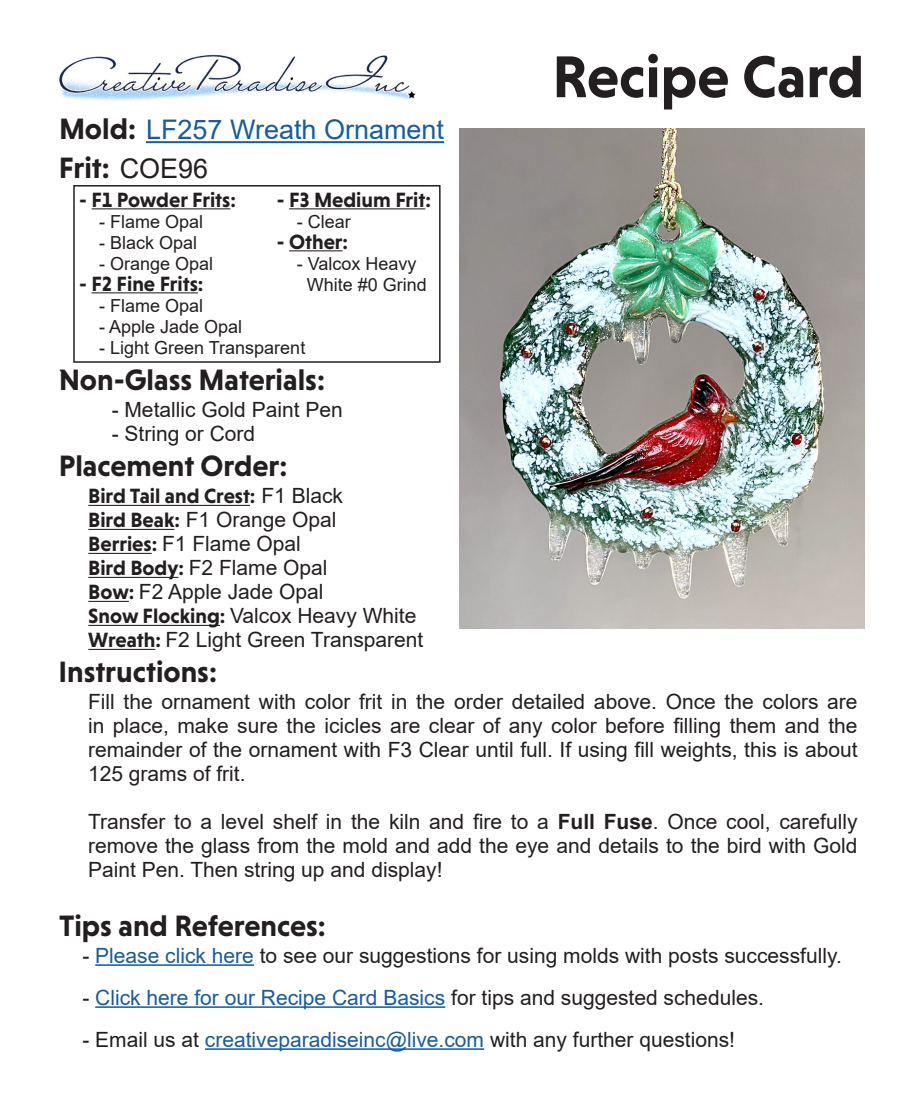
<style>
.page{position:relative;width:918px;height:1116px;background:#fff}
.page>*{position:absolute;margin:0;border:0;box-sizing:border-box;transform-origin:0 0}
.t1{font:700 60px "Niveau Grotesk";color:#231f20}
.t2{font:700 30px "Niveau Grotesk";color:#231f20}
.t3{font:27px "Arial";color:#175d9e}
.t4{font:21px/24px "Arial";color:#231f20;text-align:justify}
.t5{font:700 21px "Niveau Grotesk";color:#231f20}
.t6{font:21px "Arial";color:#175d9e}
.t7{font:18px "Arial";color:#231f20}
.s1{font-family:"Niveau Grotesk";font-weight:700;font-size:30px;color:#231f20}
.s2{font-family:"Arial";font-weight:400;font-size:27px}
.s3{font-family:"Arial";font-weight:400}
.s4{font-family:"Niveau Grotesk";font-weight:700}
.s5{font-weight:700}
.s6{color:#175d9e}
.s7{color:#231f20}
</style>
<div class="page">
<img style="left:59px;top:54px;width:357px;height:46px">
<hr style="left:146px;top:141px;width:298px;height:2px;background:#175d9e">
<hr style="left:92px;top:208px;width:138px;height:1px;background:#231f20">
<hr style="left:92px;top:292px;width:106px;height:1px;background:#231f20">
<div style="left:73px;top:185px;width:368px;height:178px;border:2px solid #231f20"></div>
<hr style="left:88px;top:505px;width:162px;height:1px;background:#231f20">
<hr style="left:88px;top:529px;width:86px;height:1px;background:#231f20">
<hr style="left:88px;top:553px;width:64px;height:1px;background:#231f20">
<hr style="left:88px;top:577px;width:90px;height:1px;background:#231f20">
<hr style="left:88px;top:601px;width:41px;height:1px;background:#231f20">
<hr style="left:88px;top:625px;width:132px;height:1px;background:#231f20">
<hr style="left:88px;top:649px;width:67px;height:1px;background:#231f20">
<hr style="left:95px;top:964px;width:159px;height:2px;background:#175d9e">
<hr style="left:95px;top:1006px;width:350px;height:2px;background:#175d9e">
<hr style="left:205px;top:1048px;width:279px;height:2px;background:#175d9e">
<img style="left:459px;top:129px;width:405px;height:500px">
<hr style="left:289px;top:208px;width:136px;height:1px;background:#231f20">
<hr style="left:289px;top:250px;width:54px;height:1px;background:#231f20">
<p class="t3" style="left:59px;top:111px;width:387px"><span class="s1">Mold:</span> LF257 Wreath Ornament</p>
<p class="t2" style="left:59px;top:150px;width:151px">Frit: <span class="s2">COE96</span></p>
<p class="t5" style="left:79px;top:188px;width:158px">- F1 Powder Frits:</p>
<p class="t7" style="left:99px;top:209px;width:106px">- Flame Opal</p>
<p class="t7" style="left:99px;top:230px;width:100px">- Black Opal</p>
<p class="t7" style="left:99px;top:251px;width:116px">- Orange Opal</p>
<p class="t5" style="left:79px;top:272px;width:126px">- F2 Fine Frits:</p>
<p class="t7" style="left:99px;top:293px;width:106px">- Flame Opal</p>
<p class="t7" style="left:99px;top:314px;width:145px">- Apple Jade Opal</p>
<p class="t7" style="left:99px;top:335px;width:208px">- Light Green Transparent</p>
<p class="t5" style="left:277px;top:188px;width:156px">- F3 Medium Frit:</p>
<p class="t7" style="left:297px;top:209px;width:56px">- Clear</p>
<p class="t5" style="left:277px;top:230px;width:73px">- Other:</p>
<p class="t7" style="left:297px;top:251px;width:121px">- Valcox Heavy</p>
<p class="t7" style="left:307px;top:272px;width:122px">White #0 Grind</p>
<p class="t2" style="left:59px;top:362px;width:268px">Non-Glass Materials:</p>
<p class="t4" style="left:112px;top:398px;width:233px">- Metallic Gold Paint Pen</p>
<p class="t4" style="left:112px;top:422px;width:145px">- String or Cord</p>
<p class="t1" style="left:552px;top:42px;width:313px">Recipe Card</p>
<p class="t2" style="left:59px;top:448px;width:230px">Placement Order:</p>
<p class="t5" style="left:88px;top:484px;width:256px">Bird Tail and Crest: <span class="s3">F1 Black</span></p>
<p class="t4" style="left:88px;top:508px;width:250px"><span class="s4">Bird Beak:</span> F1 Orange Opal</p>
<p class="t4" style="left:88px;top:532px;width:214px"><span class="s4">Berries:</span> F1 Flame Opal</p>
<p class="t4" style="left:88px;top:556px;width:241px"><span class="s4">Bird Body:</span> F2 Flame Opal</p>
<p class="t4" style="left:88px;top:580px;width:237px"><span class="s4">Bow:</span> F2 Apple Jade Opal</p>
<p class="t4" style="left:88px;top:604px;width:330px"><span class="s4">Snow Flocking:</span> Valcox Heavy White</p>
<p class="t4" style="left:88px;top:628px;width:337px"><span class="s4">Wreath:</span> F2 Light Green Transparent</p>
<p class="t2" style="left:58px;top:654px;width:160px">Instructions:</p>
<p class="t4" style="left:88px;top:690px;width:771px">Fill the ornament with color frit in the order detailed above. Once the colors are in place, make sure the icicles are clear of any color before filling them and the remainder of the ornament with F3 Clear until full. If using fill weights, this is about 125 grams of frit.</p>
<p class="t4" style="left:88px;top:810px;width:771px">Transfer to a level shelf in the kiln and fire to a <span class="s5">Full Fuse</span>. Once cool, carefully remove the glass from the mold and add the eye and details to the bird with Gold Paint Pen. Then string up and display!</p>
<p class="t2" style="left:59px;top:908px;width:268px">Tips and References:</p>
<p class="t4" style="left:82px;top:943px;width:761px">- <span class="s6">Please click here</span> to see our suggestions for using molds with posts successfully.</p>
<p class="t6" style="left:82px;top:983px;width:683px"><span class="s7">-</span> Click here for our Recipe Card Basics <span class="s7">for tips and suggested schedules.</span></p>
<p class="t4" style="left:82px;top:1027px;width:654px">- Email us at <span class="s6">creativeparadiseinc@live.com</span> with any further questions!</p>
</div>
